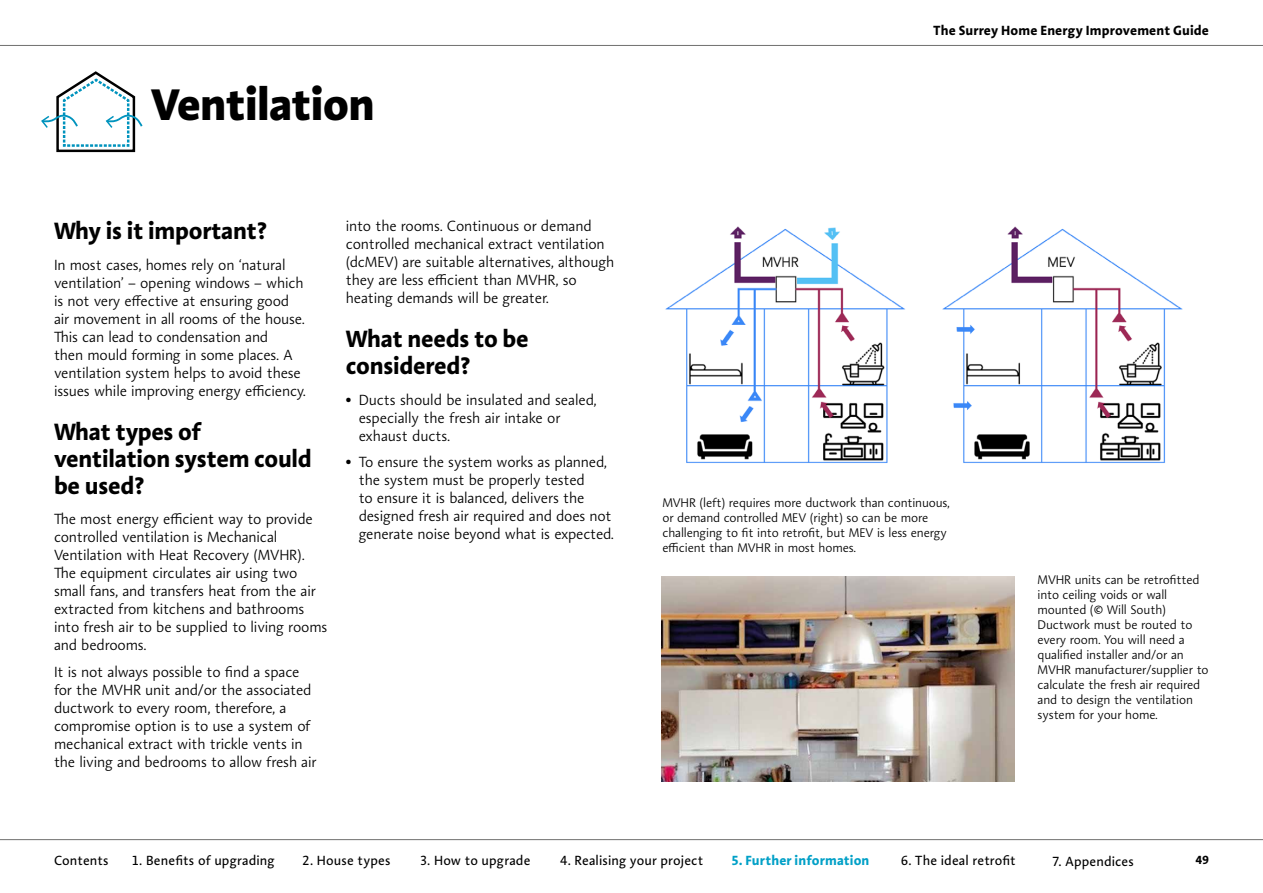
<style>
.page{position:relative;width:1263px;height:893px;background:#fff}
.page>*{position:absolute;margin:0;border:0;box-sizing:border-box;transform-origin:0 0}
.t1{font:800 45px "Aroma No 2 LT Pro";letter-spacing:-.01em;color:#000}
.t2{font:700 24px/27px "Aroma No 2 LT Pro";letter-spacing:-.01em;color:#000}
.Body{font:300 15px/18px "Aroma No 2 LT Pro";letter-spacing:-.01em;color:#000}
.Bullets_new{font:300 15px/18px "Aroma No 2 LT Pro";letter-spacing:-.01em;color:#000}
.t3{font:13.5px "Aroma No 2 LT Pro";letter-spacing:.01em;color:#000}
.t4{font:700 13.5px "Aroma No 2 LT Pro";letter-spacing:.015em;color:#000}
.t5{font:700 13.5px "Aroma No 2 LT Pro";letter-spacing:.01em;color:#00a0c7}
.Captions{font:300 12.75px/15px "Aroma No 2 LT Pro";letter-spacing:-.01em;color:#000}
.t6{font:700 12px "Aroma No 2 LT Pro";color:#000}
.s1{font-weight:700}
</style>
<div class="page">
<hr style="left:0;top:45px;width:1263px;height:1px;background:#70706f">
<svg style="left:41px;top:71px;width:102px;height:82px"></svg>
<img style="left:665px;top:226px;width:518px;height:237px">
<img style="left:661px;top:576px;width:353px;height:205px">
<hr style="left:0;top:839px;width:1263px;height:1px;background:#70706f">
<h2 class="t1" style="left:151px;top:74px;width:225px">Ventilation</h2>
<h3 class="t2" style="left:54px;top:216px;width:214px">Why is it important?</h3>
<p class="Body" style="left:54px;top:255px;width:253px">In most cases, homes rely on ‘natural ventilation’ – opening windows – which is not very effective at ensuring good air movement in all rooms of the house.<br>This can lead to condensation and<br>then mould forming in some places. A ventilation system helps to avoid these issues while improving energy efficiency.</p>
<h3 class="t2" style="left:54px;top:417px;width:259px">What types of ventilation system could be used?</h3>
<p class="Body" style="left:54px;top:510px;width:275px">The most energy efficient way to provide controlled ventilation is Mechanical Ventilation with Heat Recovery (MVHR).<br>The equipment circulates air using two small fans, and transfers heat from the air extracted from kitchens and bathrooms into fresh air to be supplied to living rooms and bedrooms.</p>
<p class="Body" style="left:54px;top:663px;width:264px">It is not always possible to find a space for the MVHR unit and/or the associated ductwork to every room, therefore, a compromise option is to use a system of mechanical extract with trickle vents in the living and bedrooms to allow fresh air</p>
<p class="Body" style="left:346px;top:217px;width:270px">into the rooms. Continuous or demand controlled mechanical extract ventilation (dcMEV) are suitable alternatives, although they are less efficient than MVHR, so heating demands will be greater.</p>
<h3 class="t2" style="left:346px;top:325px;width:184px">What needs to be considered?</h3>
<p class="Bullets_new" style="left:359px;top:391px;width:240px;text-indent:-13px"><span class="s1">•</span> Ducts should be insulated and sealed, especially the fresh air intake or exhaust ducts.</p>
<p class="Bullets_new" style="left:359px;top:453px;width:257px;text-indent:-13px"><span class="s1">•</span> To ensure the system works as planned, the system must be properly tested<br>to ensure it is balanced, delivers the designed fresh air required and does not generate noise beyond what is expected.</p>
<p class="t4" style="left:934px;top:21px;width:277px">The Surrey Home Energy Improvement Guide</p>
<p class="Captions" style="left:662px;top:495px;width:289px">MVHR (left) requires more ductwork than continuous, or demand controlled MEV (right) so can be more challenging to fit into retrofit, but MEV is less energy efficient than MVHR in most homes.</p>
<p class="Captions" style="left:1037px;top:572px;width:173px">MVHR units can be retrofitted into ceiling voids or wall mounted (© Will South)<br>Ductwork must be routed to every room. You will need a qualified installer and/or an<br>MVHR manufacturer/supplier to calculate the fresh air required and to design the ventilation system for your home.</p>
<p class="t3" style="left:54px;top:852px;width:56px">Contents</p>
<p class="t3" style="left:132px;top:852px;width:144px">1. Benefits of upgrading</p>
<p class="t3" style="left:303px;top:852px;width:89px">2. House types</p>
<p class="t3" style="left:420px;top:852px;width:112px">3. How to upgrade</p>
<p class="t3" style="left:561px;top:852px;width:144px">4. Realising your project</p>
<p class="t3" style="left:901px;top:852px;width:116px">6. The ideal retrofit</p>
<p class="t3" style="left:1052px;top:852px;width:83px">7. Appendices</p>
<p class="t6" style="left:1196px;top:852px;width:15px">49</p>
<p class="t5" style="left:731px;top:852px;width:139px">5. Further information</p>
</div>
